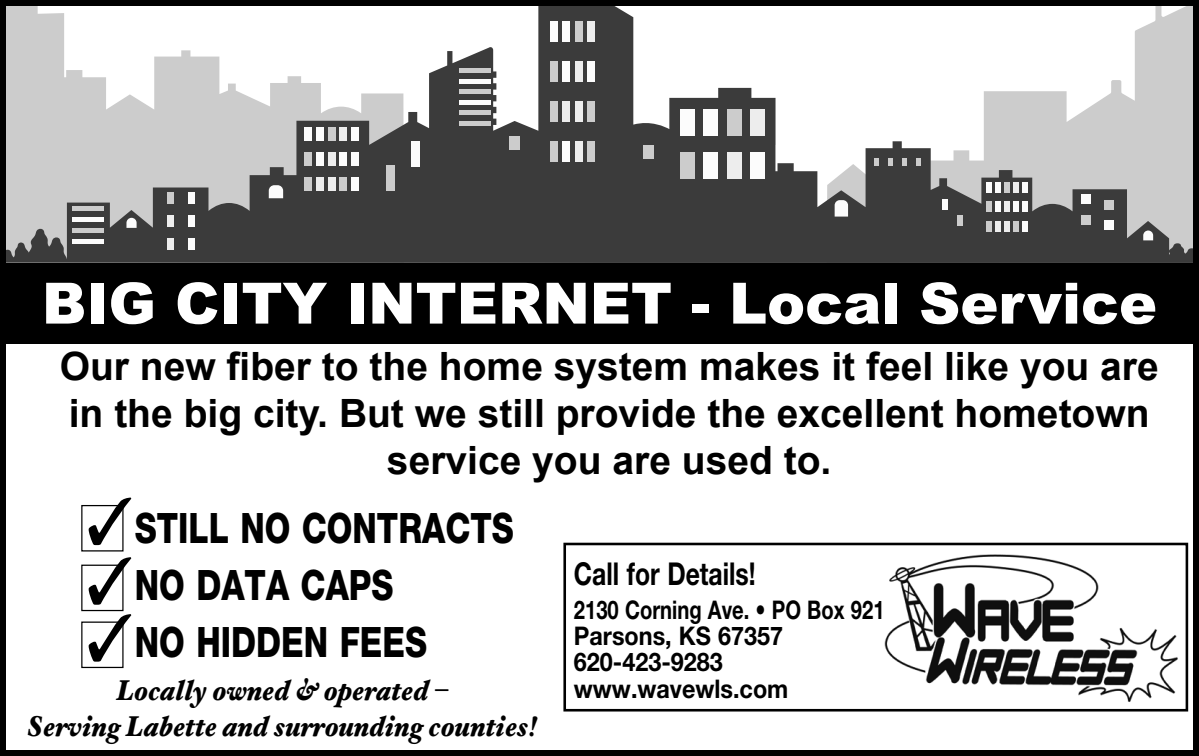
<style>
.page{position:relative;width:1199px;height:756px;background:#fff}
.page>*{position:absolute;margin:0;border:0;box-sizing:border-box;transform-origin:0 0}
.t1{font:900 57px "Arial";color:#fff}
.t2{font:800 42px/57px "Helvetica Neue";color:#000;scale:.79 1}
.t3{font:700 39px/46.8px "Arial";color:#000;text-align:center}
.t4{font:700 31.5px "Helvetica Neue";color:#000;scale:.79 1}
.t5{font:italic 900 28.8px/35.4px "Hoefler Text";color:#000;text-align:center;scale:.9 1}
.t6{font:700 25.8px/26.4px "Helvetica Neue";color:#000;scale:.79 1}
</style>
<div class="page">
<div style="left:563px;top:543px;width:625px;height:169px;border:3px solid #000"></div>
<img style="left:884px;top:554px;width:294px;height:148px">
<svg style="left:89px;top:498px;width:42px;height:47px"></svg>
<div style="left:81px;top:565px;width:43px;height:46px;border:1px solid #000"></div>
<svg style="left:89px;top:557px;width:42px;height:48px"></svg>
<div style="left:81px;top:622px;width:43px;height:46px;border:1px solid #000"></div>
<svg style="left:89px;top:614px;width:42px;height:48px"></svg>
<svg style="left:7px;top:7px;width:1185px;height:256px"></svg>
<div style="left:188px;top:238px;width:7px;height:11px;background:#fcfcfc"></div>
<div style="left:188px;top:215px;width:7px;height:11px;background:#fcfcfc"></div>
<div style="left:188px;top:192px;width:7px;height:11px;background:#fcfcfc"></div>
<div style="left:167px;top:238px;width:6px;height:11px;background:#ededed"></div>
<div style="left:167px;top:215px;width:6px;height:11px;background:#ededed"></div>
<div style="left:167px;top:192px;width:6px;height:11px;background:#ccc"></div>
<div style="left:351px;top:178px;width:8px;height:13px;background:#fcfcfc"></div>
<div style="left:351px;top:152px;width:8px;height:14px;background:#fcfcfc"></div>
<div style="left:351px;top:127px;width:8px;height:13px;background:#fcfcfc"></div>
<div style="left:340px;top:178px;width:7px;height:13px;background:#ccc"></div>
<div style="left:340px;top:152px;width:7px;height:14px;background:#fcfcfc"></div>
<div style="left:340px;top:127px;width:7px;height:13px;background:#ededed"></div>
<div style="left:328px;top:178px;width:7px;height:13px;background:#ededed"></div>
<div style="left:328px;top:152px;width:7px;height:14px;background:#ededed"></div>
<div style="left:328px;top:127px;width:7px;height:13px;background:#ccc"></div>
<div style="left:316px;top:178px;width:8px;height:13px;background:#ededed"></div>
<div style="left:316px;top:152px;width:8px;height:14px;background:#fcfcfc"></div>
<div style="left:316px;top:127px;width:8px;height:13px;background:#fcfcfc"></div>
<div style="left:305px;top:178px;width:7px;height:13px;background:#ccc"></div>
<div style="left:305px;top:152px;width:7px;height:14px;background:#ccc"></div>
<div style="left:305px;top:127px;width:7px;height:13px;background:#fcfcfc"></div>
<div style="left:751px;top:152px;width:14px;height:27px;background:#fcfcfc"></div>
<div style="left:751px;top:109px;width:14px;height:27px;background:#ededed"></div>
<div style="left:727px;top:152px;width:14px;height:27px;background:#ededed"></div>
<div style="left:727px;top:109px;width:14px;height:27px;background:#ccc"></div>
<div style="left:703px;top:152px;width:15px;height:27px;background:#fcfcfc"></div>
<div style="left:703px;top:109px;width:15px;height:27px;background:#fcfcfc"></div>
<div style="left:680px;top:152px;width:14px;height:27px;background:#ccc"></div>
<div style="left:680px;top:109px;width:14px;height:27px;background:#fcfcfc"></div>
<div style="left:509px;top:136px;width:10px;height:13px;background:#ccc"></div>
<div style="left:643px;top:145px;width:11px;height:13px;background:#ccc"></div>
<div style="left:588px;top:102px;width:7px;height:20px;background:#ccc"></div>
<div style="left:588px;top:142px;width:7px;height:20px;background:#ccc"></div>
<div style="left:588px;top:62px;width:7px;height:20px;background:#fcfcfc"></div>
<div style="left:588px;top:22px;width:7px;height:20px;background:#ededed"></div>
<hr style="left:460px;top:100px;width:31px;height:4px;background:#fcfcfc">
<hr style="left:460px;top:90px;width:31px;height:4px;background:#ccc">
<div style="left:460px;top:79px;width:31px;height:5px;background:#fcfcfc"></div>
<hr style="left:460px;top:69px;width:31px;height:4px;background:#ccc">
<hr style="left:460px;top:121px;width:31px;height:4px;background:#ccc">
<div style="left:460px;top:110px;width:31px;height:5px;background:#ccc"></div>
<div style="left:73px;top:239px;width:31px;height:5px;background:#fcfcfc"></div>
<div style="left:73px;top:228px;width:31px;height:5px;background:#ccc"></div>
<hr style="left:73px;top:218px;width:31px;height:4px;background:#fcfcfc">
<hr style="left:73px;top:207px;width:31px;height:4px;background:#ccc">
<svg style="left:126px;top:218px;width:11px;height:10px"></svg>
<div style="left:411px;top:141px;width:8px;height:25px;background:#fcfcfc"></div>
<div style="left:386px;top:166px;width:8px;height:25px;background:#ccc"></div>
<svg style="left:269px;top:185px;width:14px;height:13px"></svg>
<div style="left:575px;top:142px;width:8px;height:20px;background:#ededed"></div>
<div style="left:575px;top:102px;width:8px;height:20px;background:#ededed"></div>
<div style="left:575px;top:62px;width:8px;height:20px;background:#ededed"></div>
<div style="left:575px;top:22px;width:8px;height:20px;background:#ccc"></div>
<div style="left:563px;top:142px;width:7px;height:20px;background:#fcfcfc"></div>
<div style="left:563px;top:102px;width:7px;height:20px;background:#ededed"></div>
<div style="left:563px;top:62px;width:7px;height:20px;background:#fcfcfc"></div>
<div style="left:563px;top:22px;width:7px;height:20px;background:#fcfcfc"></div>
<div style="left:550px;top:142px;width:8px;height:20px;background:#ccc"></div>
<div style="left:550px;top:102px;width:8px;height:20px;background:#ccc"></div>
<div style="left:550px;top:62px;width:8px;height:20px;background:#ccc"></div>
<div style="left:550px;top:22px;width:8px;height:20px;background:#fcfcfc"></div>
<svg style="left:1143px;top:231px;width:10px;height:9px"></svg>
<div style="left:1104px;top:220px;width:10px;height:10px;background:#fcfcfc"></div>
<div style="left:1081px;top:215px;width:10px;height:9px;background:#ccc"></div>
<div style="left:1104px;top:200px;width:10px;height:10px;background:#ccc"></div>
<div style="left:1081px;top:194px;width:10px;height:10px;background:#fcfcfc"></div>
<div style="left:942px;top:199px;width:6px;height:10px;background:#fcfcfc"></div>
<div style="left:957px;top:215px;width:5px;height:11px;background:#ccc"></div>
<div style="left:1022px;top:221px;width:6px;height:10px;background:#fcfcfc"></div>
<div style="left:1022px;top:202px;width:6px;height:10px;background:#fcfcfc"></div>
<div style="left:1022px;top:182px;width:6px;height:10px;background:#fcfcfc"></div>
<div style="left:1013px;top:221px;width:6px;height:10px;background:#ccc"></div>
<div style="left:1013px;top:202px;width:6px;height:10px;background:#fcfcfc"></div>
<div style="left:1013px;top:182px;width:6px;height:10px;background:#ededed"></div>
<div style="left:1004px;top:221px;width:6px;height:10px;background:#ededed"></div>
<div style="left:1004px;top:202px;width:6px;height:10px;background:#ededed"></div>
<div style="left:1004px;top:182px;width:6px;height:10px;background:#ccc"></div>
<div style="left:995px;top:221px;width:6px;height:10px;background:#ededed"></div>
<div style="left:995px;top:202px;width:6px;height:10px;background:#fcfcfc"></div>
<div style="left:995px;top:182px;width:6px;height:10px;background:#fcfcfc"></div>
<div style="left:986px;top:221px;width:6px;height:10px;background:#ccc"></div>
<div style="left:986px;top:202px;width:6px;height:10px;background:#ccc"></div>
<div style="left:986px;top:182px;width:6px;height:10px;background:#fcfcfc"></div>
<svg style="left:835px;top:200px;width:13px;height:17px"></svg>
<svg style="left:874px;top:159px;width:4px;height:7px"></svg>
<svg style="left:888px;top:159px;width:5px;height:7px"></svg>
<svg style="left:902px;top:159px;width:5px;height:7px"></svg>
<svg style="left:916px;top:159px;width:5px;height:7px"></svg>
<div style="left:0;top:263px;width:1199px;height:80px;background:#000"></div>
<div style="left:0;top:0;width:1199px;height:756px;border:6px solid #000"></div>
<h1 class="t1" style="left:42px;top:272px;width:1116px">BIG CITY INTERNET - Local Service</h1>
<p class="t3" style="left:60px;top:345px;width:1100px">Our new fiber to the home system makes it feel like you are in the big city. But we still provide the excellent hometown service you are used to.</p>
<p class="t2" style="left:135px;top:499px;width:481px">STILL NO CONTRACTS<br>NO DATA CAPS<br>NO HIDDEN FEES</p>
<p class="t5" style="left:27px;top:673px;width:569px">Locally owned &amp; operated –<br>Serving Labette and surrounding counties!</p>
<p class="t4" style="left:574px;top:554px;width:232px">Call for Details!</p>
<p class="t6" style="left:574px;top:596px;width:395px">2130 Corning Ave. • PO Box 921<br>Parsons, KS 67357<br>620-423-9283 www.wavewls.com</p>
</div>
